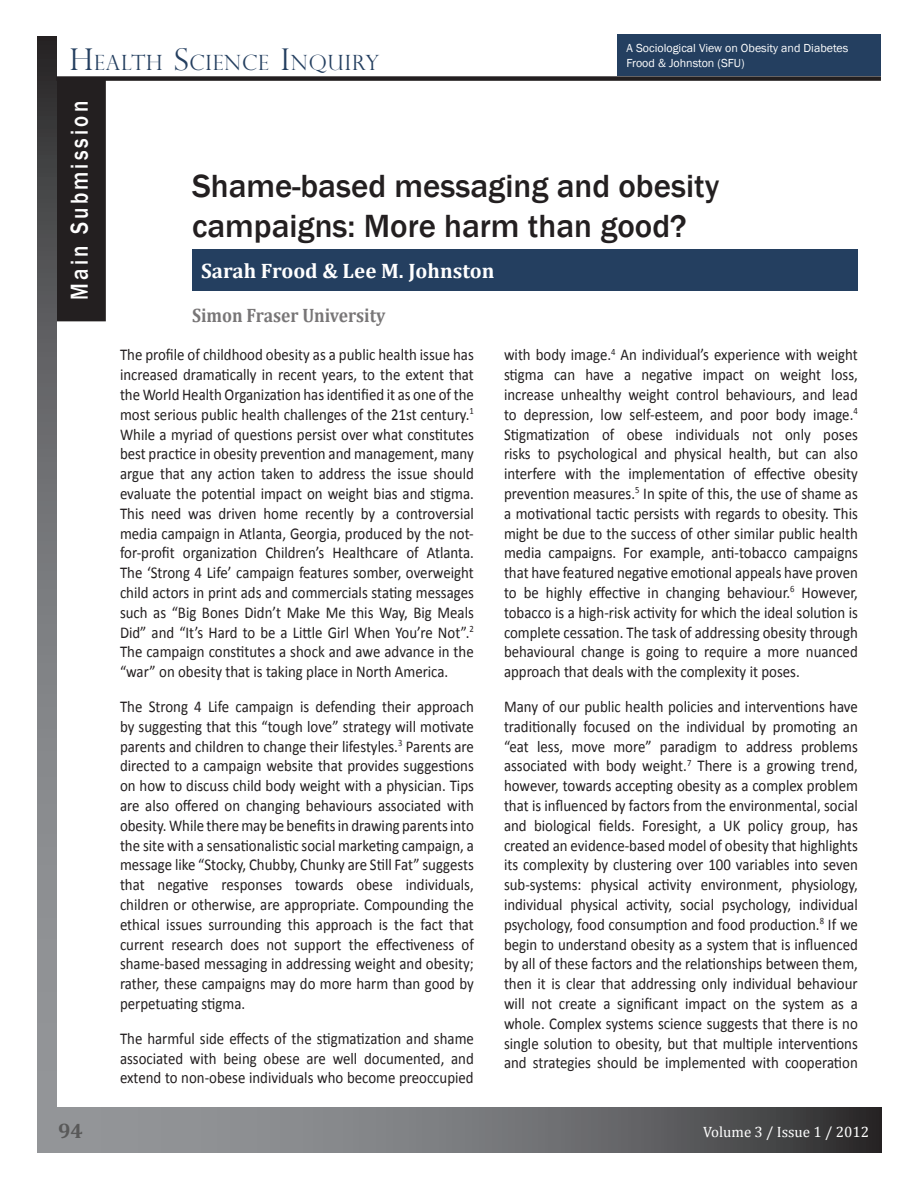
<style>
.page{position:relative;width:918px;height:1188px;background:#fff}
.page>*{position:absolute;margin:0;border:0;box-sizing:border-box;transform-origin:0 0}
.t1{font:500 33px/39.6px "Franklin Gothic";color:#231f20}
.t2{font:500 25.2px "Franklin Gothic";letter-spacing:.15em;color:#fff;scale:.83 1}
.t3{font:700 21px "Cambria";color:#fff}
.t4{font:300 21px "Perpetua Titling";letter-spacing:.045em;color:#243f60}
.t5{font:700 21px "Cambria";color:#595959}
.t6{font:700 19.5px "Cambria";color:#787677;scale:.9 1}
.t7{font:16.5px/19.8px "Calibri";color:#231f20;text-align:justify;scale:.9 1}
.t8{font:16.5px "Calibri";color:#fff;scale:.9 1}
.t9{font:15px "Cambria";color:#fff}
.t10{font:12px/14.4px "Franklin Gothic";color:#fff}
.s1{font-size:30px}
</style>
<div class="page">
<div style="left:57px;top:82px;width:47px;height:237px;background:#231f20"></div>
<div style="left:55px;top:79px;width:51px;height:242px;border:4px solid #231f20"></div>
<svg style="left:56px;top:1108px;width:826px;height:45px;background:#707174"></svg>
<svg style="left:38px;top:37px;width:18px;height:1116px;background:#717274"></svg>
<div style="left:56px;top:76px;width:825px;height:5px;background:#231f20"></div>
<div style="left:618px;top:35px;width:263px;height:41px;background:#243f60"></div>
<div style="left:192px;top:249px;width:666px;height:42px;background:#243f60"></div>
<p class="t4" style="left:70px;top:55px;width:311px"><span class="s1">H</span>EALTH <span class="s1">S</span>CIENCE <span class="s1">I</span>NQUIRY</p>
<p class="t10" style="left:627px;top:41px;width:223px">A Sociological View on Obesity and Diabetes<br>Frood &amp; Johnston (SFU)</p>
<h2 class="t2" style="left:65px;top:300px;width:241px;rotate:-90deg">Main Submission</h2>
<h1 class="t1" style="left:192px;top:166px;width:529px">Shame-based messaging and obesity campaigns: More harm than good?</h1>
<p class="t3" style="left:201px;top:258px;width:295px">Sarah Frood &amp; Lee M. Johnston</p>
<p class="t6" style="left:192px;top:303px;width:216px">Simon Fraser University</p>
<p class="t7" style="left:120px;top:346px;width:395px">The profile of childhood obesity as a public health issue has increased dramatically in recent years, to the extent that the World Health Organization has identified it as one of the most serious public health challenges of the 21st century.<sup>1<br></sup>While a myriad of questions persist over what constitutes best practice in obesity prevention and management, many argue that any action taken to address the issue should evaluate the potential impact on weight bias and stigma.<br>This need was driven home recently by a controversial media campaign in Atlanta, Georgia, produced by the not&shy;for-profit organization Children’s Healthcare of Atlanta.<br>The ‘Strong 4 Life’ campaign features somber, overweight child actors in print ads and commercials stating messages such as “Big Bones Didn’t Make Me this Way, Big Meals Did” and “It’s Hard to be a Little Girl When You’re Not”.<sup>2<br></sup>The campaign constitutes a shock and awe advance in the “war” on obesity that is taking place in North America.</p>
<p class="t7" style="left:120px;top:698px;width:395px">The Strong 4 Life campaign is defending their approach by suggesting that this “tough love” strategy will motivate parents and children to change their lifestyles.<sup>3</sup> Parents are directed to a campaign website that provides suggestions on how to discuss child body weight with a physician. Tips are also offered on changing behaviours associated with obesity. While there may be benefits in drawing parents into the site with a sensationalistic social marketing campaign, a message like “Stocky, Chubby, Chunky are Still Fat” suggests that negative responses towards obese individuals, children or otherwise, are appropriate. Compounding the ethical issues surrounding this approach is the fact that current research does not support the effectiveness of shame-based messaging in addressing weight and obesity; rather, these campaigns may do more harm than good by perpetuating stigma.</p>
<p class="t7" style="left:120px;top:1030px;width:395px">The harmful side effects of the stigmatization and shame associated with being obese are well documented, and extend to non-obese individuals who become preoccupied</p>
<p class="t7" style="left:504px;top:346px;width:395px">with body image.<sup>4</sup> An individual’s experience with weight stigma can have a negative impact on weight loss, increase unhealthy weight control behaviours, and lead to depression, low self-esteem, and poor body image.<sup>4<br></sup>Stigmatization of obese individuals not only poses risks to psychological and physical health, but can also interfere with the implementation of effective obesity prevention measures.<sup>5</sup> In spite of this, the use of shame as a motivational tactic persists with regards to obesity. This might be due to the success of other similar public health media campaigns. For example, anti-tobacco campaigns that have featured negative emotional appeals have proven to be highly effective in changing behaviour.<sup>6</sup> However, tobacco is a high-risk activity for which the ideal solution is complete cessation. The task of addressing obesity through behavioural change is going to require a more nuanced approach that deals with the complexity it poses.</p>
<p class="t7" style="left:504px;top:698px;width:395px">Many of our public health policies and interventions have traditionally focused on the individual by promoting an “eat less, move more” paradigm to address problems associated with body weight.<sup>7</sup> There is a growing trend, however, towards accepting obesity as a complex problem that is influenced by factors from the environmental, social and biological fields. Foresight, a UK policy group, has created an evidence-based model of obesity that highlights its complexity by clustering over 100 variables into seven sub-systems: physical activity environment, physiology, individual physical activity, social psychology, individual psychology, food consumption and food production.<sup>8</sup> If we begin to understand obesity as a system that is influenced by all of these factors and the relationships between them, then it is clear that addressing only individual behaviour will not create a significant impact on the system as a whole. Complex systems science suggests that there is no single solution to obesity, but that multiple interventions and strategies should be implemented with cooperation</p>
<p class="t5" style="left:58px;top:1118px;width:26px">94</p>
<p class="t9" style="left:703px;top:1123px;width:167px">Volume 3 / Issue 1 / 2012</p>
<p class="t8" style="left:685px;top:1123px;width:157px">Volume 3/Issue 1/2012</p>
</div>
